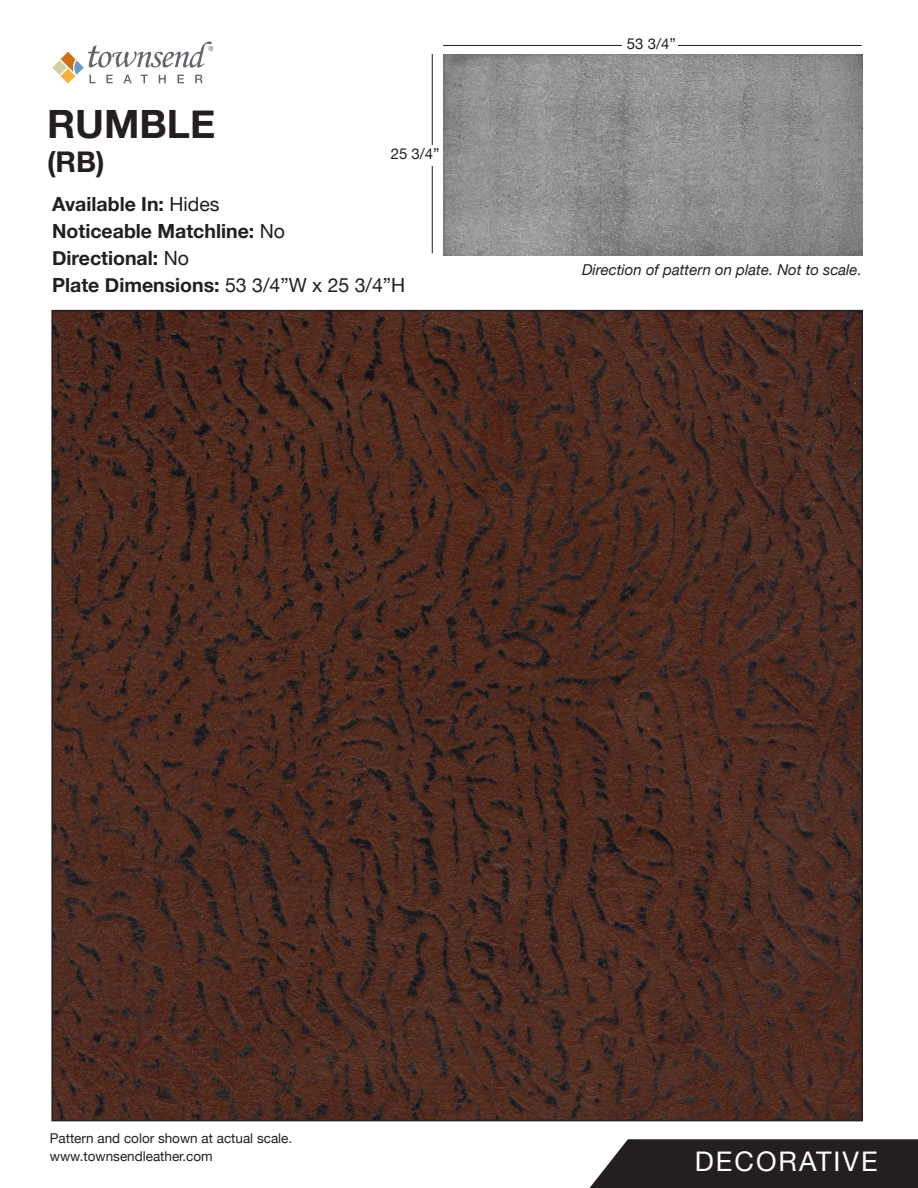
<style>
.page{position:relative;width:918px;height:1188px;background:#fff}
.page>*{position:absolute;margin:0;border:0;box-sizing:border-box;transform-origin:0 0}
.t1{font:700 39px "Helvetica Neue";color:#231f20}
.t2{font:700 28.5px "Helvetica Neue";color:#231f20}
.t3{font:27px "Helvetica Neue";letter-spacing:.075em;color:#fff}
.t4{font:700 19.5px/27px "Helvetica Neue";color:#231f20}
.t5{font:italic 15px "Helvetica Neue";color:#231f20}
.t6{font:15px "Helvetica Neue";color:#231f20}
.t7{font:13.5px/18px "Helvetica Neue";color:#231f20}
.s1{font-weight:400}
</style>
<div class="page">
<img style="left:54px;top:313px;width:806px;height:805px">
<svg style="left:52px;top:41px;width:161px;height:42px"></svg>
<svg style="left:589px;top:1139px;width:329px;height:49px;background:#312d2e"></svg>
<hr style="left:443px;top:45px;width:419px;height:1px;background:#231f20">
<div style="left:622px;top:36px;width:56px;height:15px;background:#fff"></div>
<hr style="left:432px;top:54px;width:1px;height:199px;background:#231f20">
<div style="left:428px;top:145px;width:19px;height:20px;background:#fff"></div>
<img style="left:444px;top:55px;width:418px;height:201px">
<h1 class="t1" style="left:47px;top:93px;width:170px">RUMBLE</h1>
<h2 class="t2" style="left:47px;top:140px;width:59px">(RB)</h2>
<p class="t4" style="left:52px;top:191px;width:355px">Available In: <span class="s1">Hides<br></span>Noticeable Matchline: <span class="s1">No<br></span>Directional: <span class="s1">No<br></span>Plate Dimensions: <span class="s1">53 3/4”W x 25 3/4”H</span></p>
<p class="t6" style="left:391px;top:143px;width:50px">25 3/4”</p>
<p class="t6" style="left:627px;top:33px;width:50px">53 3/4”</p>
<p class="t5" style="left:582px;top:259px;width:281px">Direction of pattern on plate. Not to scale.</p>
<p class="t7" style="left:50px;top:1130px;width:244px">Pattern and color shown at actual scale. www.townsendleather.com</p>
<h3 class="t3" style="left:695px;top:1142px;width:184px">DECORATIVE</h3>
</div>
